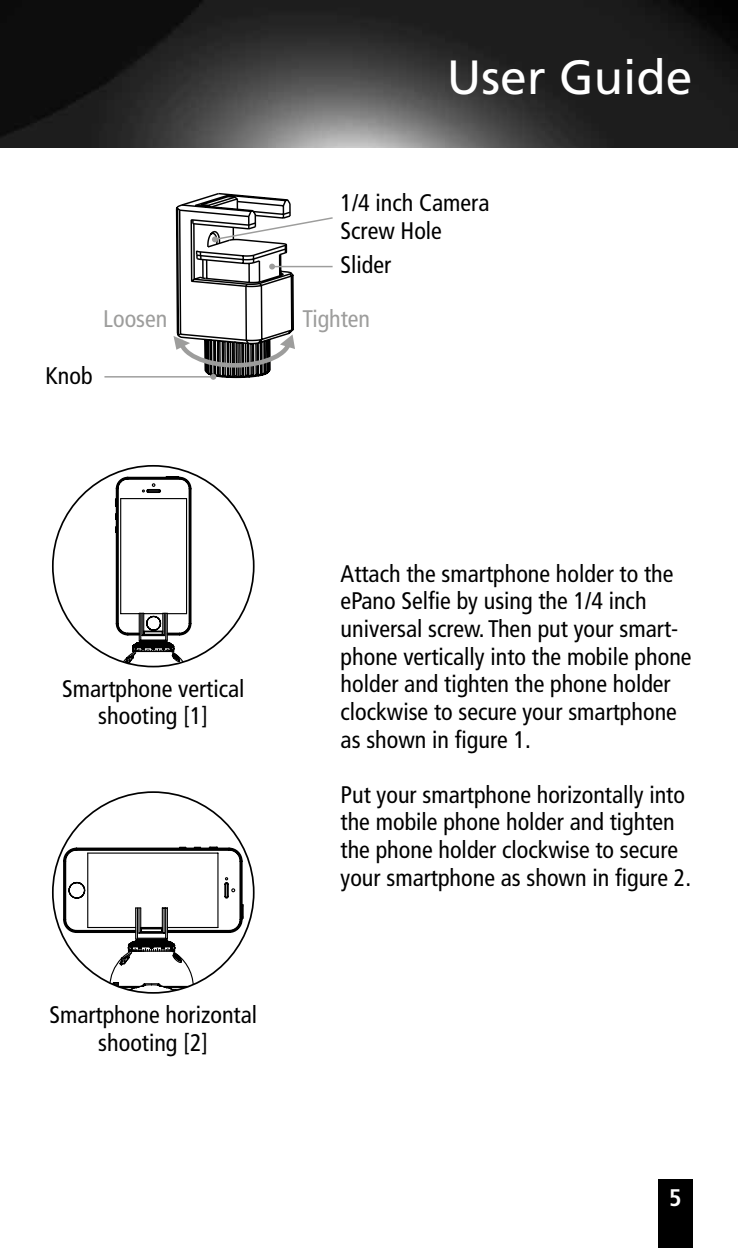
<style>
.page{position:relative;width:738px;height:1248px;background:#fff}
.page>*{position:absolute;margin:0;border:0;box-sizing:border-box;transform-origin:0 0}
.t1{font:48px "Frutiger";color:#fff}
.t2{font:condensed 24px/27.6px "Frutiger";color:#000}
.t3{font:condensed 24px "Frutiger";color:#9d9d9c}
.t4{font:700 condensed 24px "Frutiger";color:#fff}
</style>
<div class="page">
<div style="left:658px;top:1179px;width:34px;height:68px;background:#000"></div>
<img style="left:0;top:0;width:737px;height:147px">
<svg style="left:114px;top:476px;width:78px;height:190px"></svg>
<svg style="left:62px;top:845px;width:182px;height:147px"></svg>
<hr style="left:104px;top:376px;width:109px;height:1px;background:#9d9d9c">
<svg style="left:173px;top:192px;width:160px;height:188px"></svg>
<h1 class="t1" style="left:446px;top:49px;width:247px">User Guide</h1>
<p class="t2" style="left:340px;top:189px;width:150px">1/4 inch Camera<br>Screw Hole</p>
<p class="t2" style="left:340px;top:251px;width:52px">Slider</p>
<p class="t2" style="left:45px;top:361px;width:49px">Knob</p>
<p class="t3" style="left:103px;top:305px;width:66px">Loosen</p>
<p class="t3" style="left:302px;top:305px;width:69px">Tighten</p>
<p class="t2" style="left:62px;top:674px;width:184px;text-align:center">Smartphone vertical shooting [1]</p>
<p class="t2" style="left:49px;top:1001px;width:209px;text-align:center">Smartphone horizontal shooting [2]</p>
<p class="t2" style="left:340px;top:560px;width:352px">Attach the smartphone holder to the ePano Selfie by using the 1/4 inch universal screw. Then put your smart&shy;phone vertically into the mobile phone holder and tighten the phone holder clockwise to secure your smartphone as shown in figure 1.</p>
<p class="t2" style="left:340px;top:780px;width:352px">Put your smartphone horizontally into the mobile phone holder and tighten the phone holder clockwise to secure your smartphone as shown in figure 2.</p>
<p class="t4" style="left:668px;top:1183px;width:14px">5</p>
</div>
